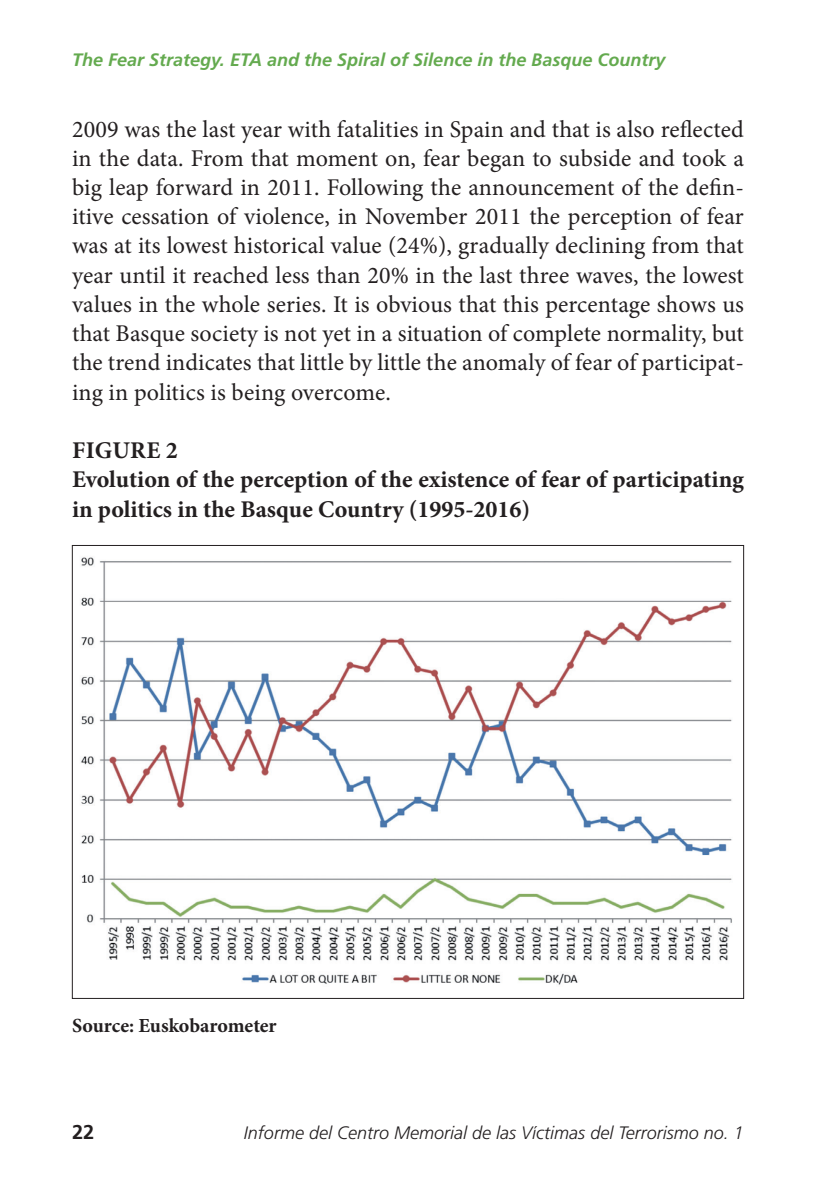
<style>
.page{position:relative;width:840px;height:1191px;background:#fff}
.page>*{position:absolute;margin:0;border:0;box-sizing:border-box;transform-origin:0 0}
.t1{font:24px/29.2px "Minion Pro";letter-spacing:.005em;color:#231f20;text-align:justify}
.t2{font:700 24px/29.2px "Minion Pro";color:#231f20}
.t3{font:700 20px "Minion Pro";letter-spacing:-.005em;color:#231f20}
.t4{font:700 20px "Frutiger LT Std";color:#231f20}
.t5{font:italic 700 18px "Frutiger LT Std";color:#64aa4f}
.t6{font:italic 300 18px "Frutiger LT Std";color:#231f20}
</style>
<div class="page">
<img style="left:81px;top:557px;width:651px;height:428px">
<p class="t5" style="left:72px;top:49px;width:594px">The Fear Strategy. ETA and the Spiral of Silence in the Basque Country</p>
<p class="t1" style="left:72px;top:114px;width:673px">2009 was the last year with fatalities in Spain and that is also reflected in the data. From that moment on, fear began to subside and took a big leap forward in 2011. Following the announcement of the defin&shy;itive cessation of violence, in November 2011 the perception of fear was at its lowest historical value (24%), gradually declining from that year until it reached less than 20% in the last three waves, the lowest values in the whole series. It is obvious that this percentage shows us that Basque society is not yet in a situation of complete normality, but the trend indicates that little by little the anomaly of fear of participat&shy;ing in politics is being overcome.</p>
<p class="t2" style="left:72px;top:435px;width:107px">FIGURE 2</p>
<p class="t2" style="left:72px;top:465px;width:673px">Evolution of the perception of the existence of fear of participating in politics in the Basque Country (1995-2016)</p>
<p class="t3" style="left:72px;top:1011px;width:206px">Source: Euskobarometer</p>
<p class="t4" style="left:72px;top:1120px;width:24px">22</p>
<p class="t6" style="left:244px;top:1122px;width:501px">Informe del Centro Memorial de las Víctimas del Terrorismo no. 1</p>
</div>
